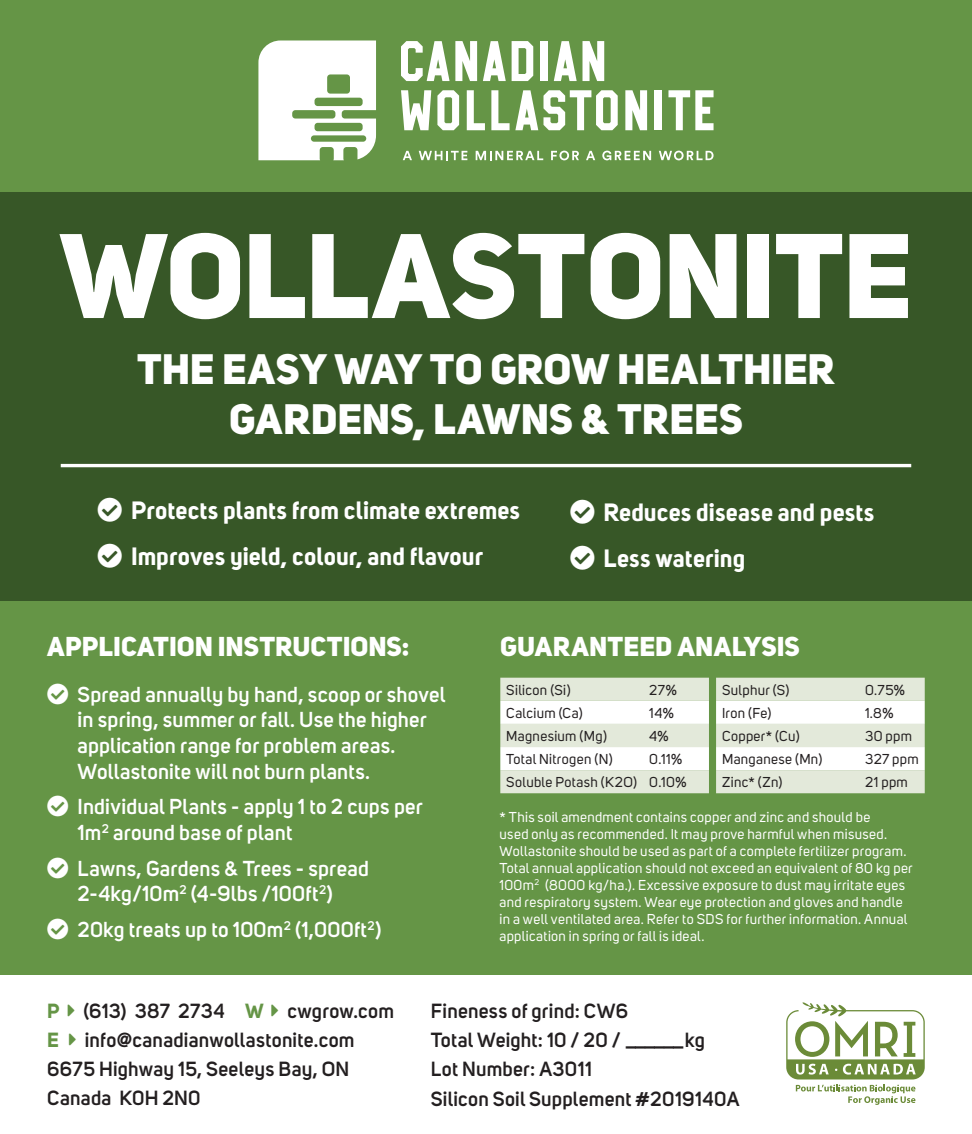
<style>
.page{position:relative;width:972px;height:1134px;background:#fff}
.page>*{position:absolute;margin:0;border:0;box-sizing:border-box;transform-origin:0 0}
.t1{font:118.58px "Uni Sans Heavy Caps";letter-spacing:-.01em;color:#fff}
.t2{font:42.07px/50.4px "Uni Sans Heavy Caps";letter-spacing:-.005em;color:#fff;text-align:center}
.t3{font:27px "Uni Sans Heavy Caps";color:#fff}
.t4{font:700 24.75px/45.9px "Uni Sans";letter-spacing:.005em;color:#fff}
.t5{font:600 21.38px/25.7px "Uni Sans";letter-spacing:.01em;color:#fff}
.t6{font:600 20.25px/29.2px "Uni Sans";letter-spacing:.01em;color:#231f20}
.t7{font:14.17px/17.1px "Uni Sans";letter-spacing:.025em;color:#fff}
.t8{font:14.17px/23.2px "Uni Sans";letter-spacing:.025em;color:#231f20;text-align:right}
.s1{font-weight:700;color:#659546}
</style>
<div class="page">
<div style="left:0;top:0;width:972px;height:975px;background:#659546"></div>
<div style="left:0;top:193px;width:972px;height:408px;background:#375727"></div>
<svg style="left:500px;top:678px;width:209px;height:115px;background:#edf1e8"></svg>
<hr style="left:61px;top:464px;width:850px;height:3px;background:#fff">
<svg style="left:716px;top:678px;width:209px;height:115px;background:#edf1e8"></svg>
<svg style="left:796px;top:1085px;width:119px;height:20px"></svg>
<svg style="left:786px;top:1002px;width:139px;height:77px"></svg>
<svg style="left:401px;top:41px;width:76px;height:40px"></svg>
<svg style="left:483px;top:41px;width:23px;height:40px"></svg>
<svg style="left:512px;top:41px;width:21px;height:40px"></svg>
<div style="left:541px;top:41px;width:7px;height:40px;background:#fff"></div>
<svg style="left:554px;top:41px;width:23px;height:40px"></svg>
<svg style="left:583px;top:41px;width:21px;height:40px"></svg>
<svg style="left:401px;top:90px;width:30px;height:40px"></svg>
<svg style="left:437px;top:90px;width:22px;height:40px"></svg>
<svg style="left:467px;top:90px;width:18px;height:40px"></svg>
<svg style="left:491px;top:90px;width:47px;height:40px"></svg>
<svg style="left:544px;top:90px;width:74px;height:40px"></svg>
<svg style="left:625px;top:90px;width:22px;height:40px"></svg>
<div style="left:655px;top:90px;width:7px;height:40px;background:#fff"></div>
<svg style="left:668px;top:90px;width:46px;height:40px"></svg>
<svg style="left:403px;top:151px;width:9px;height:9px"></svg>
<svg style="left:419px;top:151px;width:48px;height:9px"></svg>
<svg style="left:476px;top:151px;width:67px;height:9px"></svg>
<svg style="left:551px;top:151px;width:28px;height:9px"></svg>
<svg style="left:586px;top:151px;width:9px;height:9px"></svg>
<svg style="left:602px;top:151px;width:49px;height:9px"></svg>
<svg style="left:659px;top:151px;width:55px;height:9px"></svg>
<svg style="left:258px;top:41px;width:118px;height:119px"></svg>
<h1 class="t1" style="left:59px;top:200px;width:855px">WOLLASTONITE</h1>
<h2 class="t2" style="left:137px;top:343px;width:699px">THE EASY WAY TO GROW HEALTHIER<br>GARDENS, LAWNS &amp; TREES</h2>
<h3 class="t4" style="left:131px;top:487px;width:391px">Protects plants from climate extremes<br>Improves yield, colour, and flavour</h3>
<h3 class="t4" style="left:604px;top:489px;width:272px">Reduces disease and pests<br>Less watering</h3>
<h3 class="t3" style="left:47px;top:629px;width:364px">APPLICATION INSTRUCTIONS:</h3>
<h3 class="t5" style="left:78px;top:681px;width:369px">Spread annually by hand, scoop or shovel in spring, summer or fall. Use the higher application range for problem areas.<br>Wollastonite will not burn plants.</h3>
<h3 class="t5" style="left:78px;top:794px;width:347px">Individual Plants - apply 1 to 2 cups per<br>1m<sup>2</sup> around base of plant</h3>
<h3 class="t5" style="left:78px;top:856px;width:293px">Lawns, Gardens &amp; Trees - spread<br>2-4kg/10m<sup>2</sup> (4-9lbs /100ft<sup>2</sup>)</h3>
<h3 class="t5" style="left:78px;top:917px;width:305px">20kg treats up to 100m<sup>2</sup> (1,000ft<sup>2</sup>)</h3>
<h3 class="t3" style="left:500px;top:629px;width:301px">GUARANTEED ANALYSIS</h3>
<p class="t8" style="left:506px;top:678px;width:66px">Silicon (Si)</p>
<p class="t8" style="left:649px;top:678px;width:29px">27%</p>
<p class="t8" style="left:506px;top:702px;width:78px">Calcium (Ca)</p>
<p class="t8" style="left:649px;top:702px;width:26px">14%</p>
<p class="t8" style="left:506px;top:725px;width:102px">Magnesium (Mg)</p>
<p class="t8" style="left:649px;top:725px;width:21px">4%</p>
<p class="t8" style="left:506px;top:748px;width:108px">Total Nitrogen (N)</p>
<p class="t8" style="left:722px;top:678px;width:69px">Sulphur (S)</p>
<p class="t8" style="left:865px;top:678px;width:41px">0.75%</p>
<p class="t8" style="left:722px;top:702px;width:51px">Iron (Fe)</p>
<p class="t8" style="left:865px;top:702px;width:30px">1.8%</p>
<p class="t8" style="left:722px;top:725px;width:79px">Copper* (Cu)</p>
<p class="t8" style="left:865px;top:725px;width:48px">30 ppm</p>
<p class="t8" style="left:722px;top:748px;width:102px">Manganese (Mn)</p>
<p class="t8" style="left:865px;top:748px;width:55px">327 ppm</p>
<p class="t8" style="left:722px;top:771px;width:62px">Zinc* (Zn)</p>
<p class="t8" style="left:865px;top:771px;width:44px">21 ppm</p>
<p class="t8" style="left:506px;top:748px;width:182px">0.11%<br>Soluble Potash (K2O) 0.10%</p>
<p class="t7" style="left:500px;top:809px;width:415px">* This soil amendment contains copper and zinc and should be<br>used only as recommended. It may prove harmful when misused.<br>Wollastonite should be used as part of a complete fertilizer program.<br>Total annual application should not exceed an equivalent of 80 kg per 100m<sup>2</sup> (8000 kg/ha.). Excessive exposure to dust may irritate eyes and respiratory system. Wear eye protection and gloves and handle in a well ventilated area. Refer to SDS for further information. Annual application in spring or fall is ideal.</p>
<h3 class="t6" style="left:47px;top:996px;width:348px"><span class="s1">P</span> (613) 387 2734 <span class="s1">W</span> cwgrow.com<br><span class="s1">E</span></h3>
<h3 class="t6" style="left:47px;top:1026px;width:309px;text-indent:37px">info@canadianwollastonite.com<br>6675 Highway 15, Seeleys Bay, ON<br>Canada K0H 2N0</h3>
<h3 class="t6" style="left:431px;top:996px;width:310px">Fineness of grind: CW6<br>Total Weight: 10 / 20 / ______kg<br>Lot Number: A3011<br>Silicon Soil Supplement #2019140A</h3>
</div>
